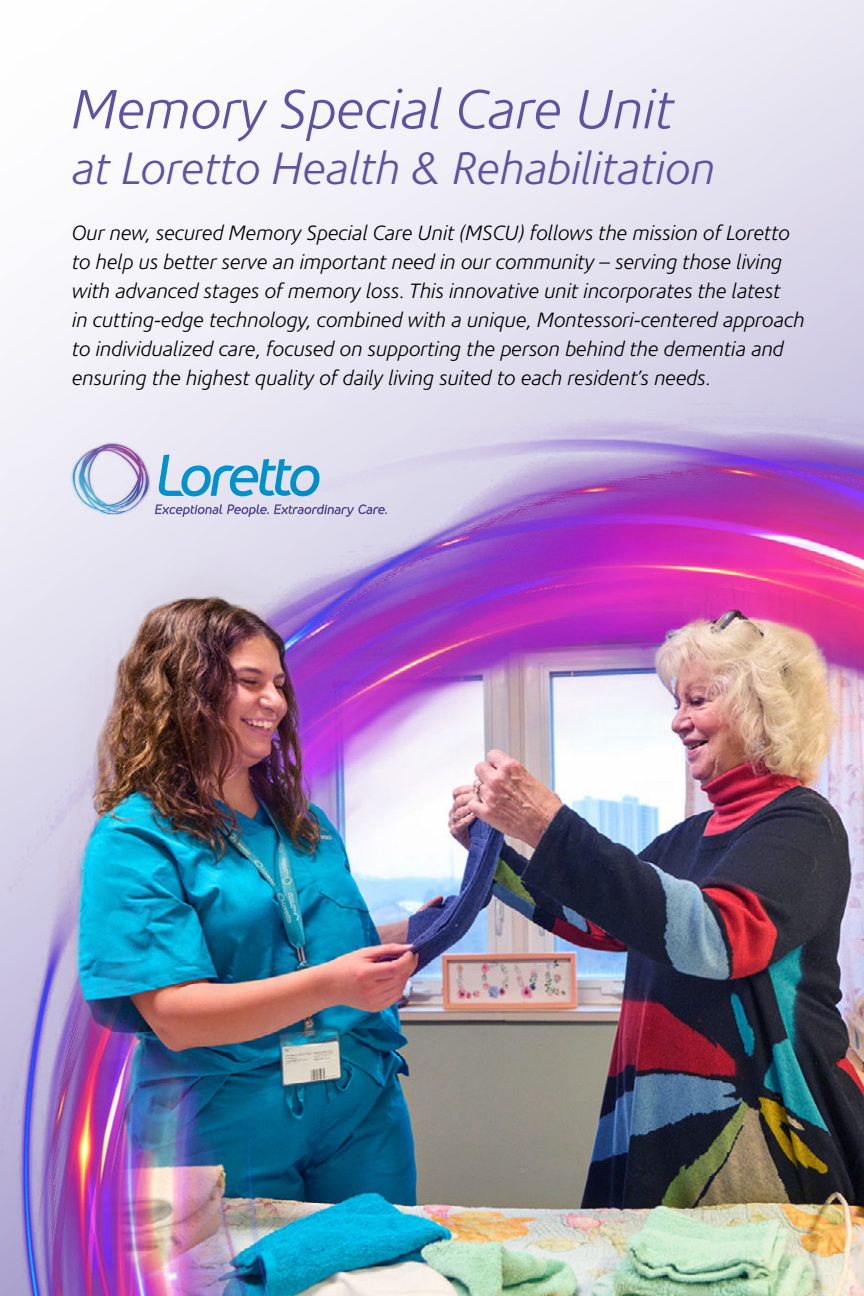
<style>
.page{position:relative;width:864px;height:1296px;background:#fff}
.page>*{position:absolute;margin:0;border:0;box-sizing:border-box;transform-origin:0 0}
.t1{font:italic 300 56px "Corisande";color:#6051a2}
.t2{font:italic 300 46px "Corisande";color:#6051a2}
.t3{font:italic 300 21px/29px "Corisande";color:#000}
</style>
<div class="page">
<div style="left:0;top:0;width:864px;height:1296px;background:linear-gradient(to right,#fdfdfe,#dedbec)"></div>
<img style="left:0;top:386px;width:864px;height:910px">
<h1 class="t1" style="left:72px;top:86px;width:604px">Memory Special Care Unit</h1>
<h2 class="t2" style="left:72px;top:149px;width:645px">at Loretto Health &amp; Rehabilitation</h2>
<p class="t3" style="left:72px;top:220px;width:734px">Our new, secured Memory Special Care Unit (MSCU) follows the mission of Loretto to help us better serve an important need in our community – serving those living with advanced stages of memory loss. This innovative unit incorporates the latest<br>in cutting-edge technology, combined with a unique, Montessori-centered approach to individualized care, focused on supporting the person behind the dementia and ensuring the highest quality of daily living suited to each resident’s needs.</p>
</div>
